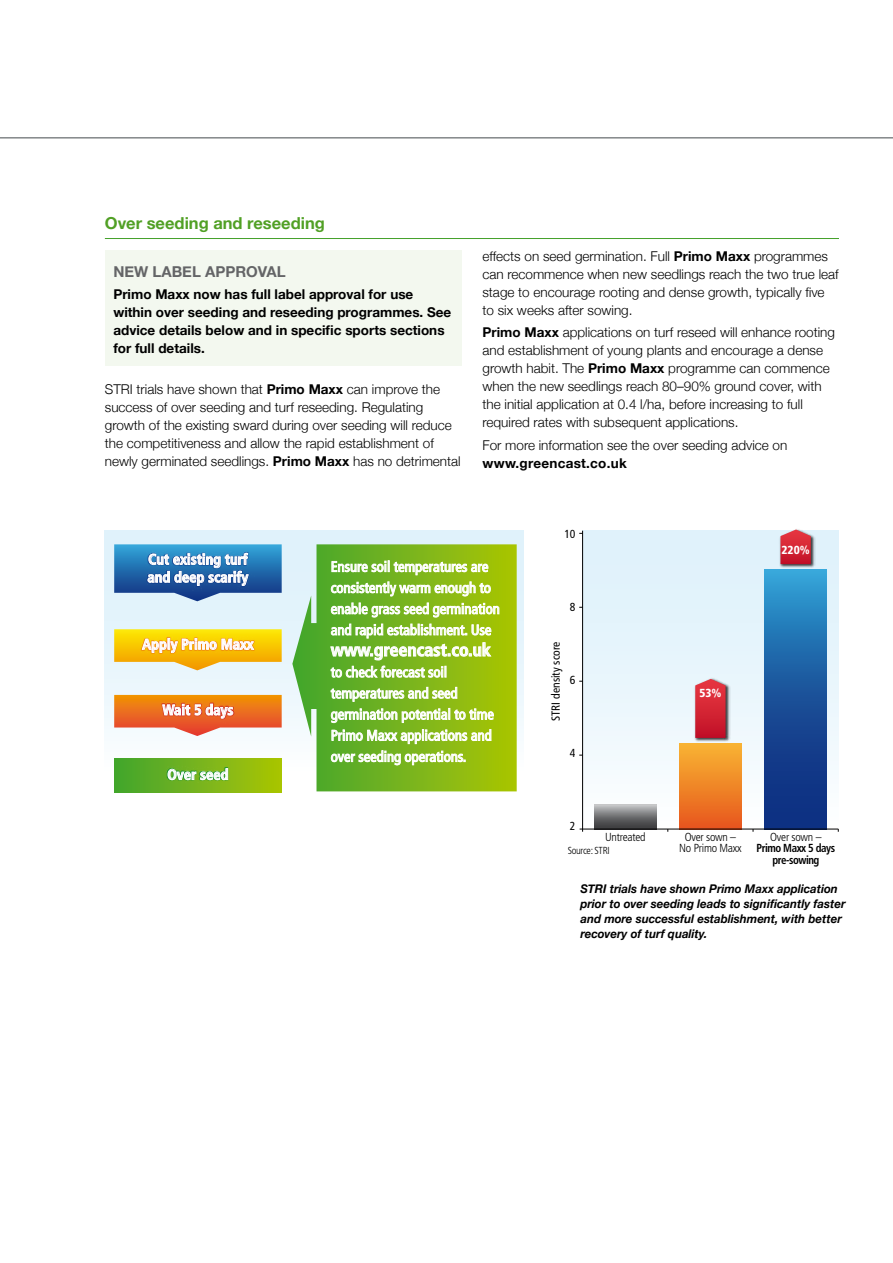
<style>
.page{position:relative;width:893px;height:1263px;background:#fff}
.page>*{position:absolute;margin:0;border:0;box-sizing:border-box;transform-origin:0 0}
.t1{font:700 condensed 17.85px "Frutiger";color:#fff}
.t2{font:700 16.5px "Helvetica Neue";color:#51a025}
.t3{font:700 15px "Helvetica Neue";color:#646567}
.t4{font:condensed 14.55px/21.1px "Frutiger";color:#fff}
.t5{font:700 condensed 14.55px/17.9px "Frutiger";color:#fff}
.t6{font:300 13.5px/18px "Helvetica Neue";color:#000}
.t7{font:700 13.5px/18px "Helvetica Neue";color:#000}
.t8{font:700 13.5px "Helvetica Neue";letter-spacing:.02em;color:#000}
.t9{font:italic 700 12px/15px "Helvetica Neue";color:#000;scale:.96 1}
.t10{font:300 condensed 11.7px/11.7px "Frutiger";letter-spacing:-.02em;color:#000;text-align:center}
.t11{font:700 condensed 11.7px/11.7px "Frutiger";letter-spacing:-.04em;color:#000;text-align:center;scale:.93 1}
.t12{font:condensed 11.7px "Frutiger";color:#000}
.t13{font:900 condensed 11.7px "Frutiger";color:#fff}
.t14{font:300 condensed 10.2px "Frutiger";letter-spacing:-.03em;color:#000}
.s1{font-weight:700}
</style>
<div class="page">
<hr style="left:0;top:137px;width:893px;height:1px;background:#44494d">
<hr style="left:105px;top:238px;width:734px;height:1px;background:#44a12b">
<div style="left:104px;top:530px;width:419px;height:292px;background:linear-gradient(to bottom,#daeffa,#fff)"></div>
<svg style="left:292px;top:544px;width:225px;height:247px;background:#88bc2a"></svg>
<svg style="left:332px;top:560px;width:156px;height:15px;background:#a9cf6e"></svg>
<svg style="left:331px;top:581px;width:160px;height:15px;background:#aacf6e"></svg>
<svg style="left:331px;top:602px;width:168px;height:15px"></svg>
<svg style="left:330px;top:624px;width:161px;height:36px;background:#a1ca5f"></svg>
<svg style="left:331px;top:666px;width:115px;height:12px"></svg>
<svg style="left:331px;top:687px;width:126px;height:15px;background:#a7cf73"></svg>
<svg style="left:331px;top:708px;width:163px;height:15px;background:#add171"></svg>
<svg style="left:332px;top:729px;width:159px;height:15px;background:#abd070"></svg>
<svg style="left:331px;top:750px;width:134px;height:15px;background:#a7cf71"></svg>
<div style="left:104px;top:530px;width:204px;height:48px;background:#e0f2fb"></div>
<svg style="left:114px;top:544px;width:168px;height:34px;background:#468fc3"></svg>
<img style="left:104px;top:578px;width:210px;height:135px">
<svg style="left:114px;top:629px;width:168px;height:15px;background:#f9d822"></svg>
<img style="left:104px;top:644px;width:189px;height:134px">
<svg style="left:114px;top:695px;width:168px;height:13px;background:#ee8816"></svg>
<img style="left:108px;top:708px;width:180px;height:114px">
<svg style="left:168px;top:768px;width:60px;height:12px"></svg>
<div style="left:583px;top:531px;width:256px;height:298px;background:linear-gradient(to bottom,#dbf1fc,#fbfbfb)"></div>
<hr style="left:582px;top:531px;width:1px;height:301px;background:#000">
<div style="left:594px;top:805px;width:62px;height:24px;background:linear-gradient(to bottom,#b6b8b9,#353537)"></div>
<div style="left:679px;top:743px;width:62px;height:86px;background:linear-gradient(to bottom,#f8b633,#e7561d)"></div>
<svg style="left:765px;top:569px;width:62px;height:260px;background:#1b5aa0"></svg>
<hr style="left:580px;top:829px;width:258px;height:1px;background:#000">
<img style="left:778px;top:530px;width:37px;height:39px">
<svg style="left:780px;top:529px;width:31px;height:35px"></svg>
<img style="left:693px;top:677px;width:37px;height:66px">
<svg style="left:695px;top:679px;width:31px;height:59px;background:#d1303f"></svg>
<div style="left:105px;top:250px;width:356px;height:116px;background:#f3f8ef"></div>
<p class="t2" style="left:105px;top:213px;width:222px">Over seeding and reseeding</p>
<p class="t3" style="left:113px;top:262px;width:174px">NEW LABEL APPROVAL</p>
<p class="t7" style="left:113px;top:285px;width:339px">Primo Maxx now has full label approval for use within over seeding and reseeding programmes. See advice details below and in specific sports sections for full details.</p>
<p class="t6" style="left:105px;top:380px;width:357px">STRI trials have shown that <span class="s1">Primo Maxx</span> can improve the success of over seeding and turf reseeding. Regulating growth of the existing sward during over seeding will reduce the competitiveness and allow the rapid establishment of newly germinated seedlings. <span class="s1">Primo Maxx</span> has no detrimental</p>
<p class="t6" style="left:482px;top:247px;width:358px">effects on seed germination. Full <span class="s1">Primo Maxx</span> programmes can recommence when new seedlings reach the two true leaf stage to encourage rooting and dense growth, typically five to six weeks after sowing.</p>
<p class="t6" style="left:482px;top:323px;width:354px"><span class="s1">Primo Maxx</span> applications on turf reseed will enhance rooting and establishment of young plants and encourage a dense growth habit. The <span class="s1">Primo Maxx</span> programme can commence when the new seedlings reach 80–90% ground cover, with the initial application at 0.4 l/ha, before increasing to full required rates with subsequent applications.</p>
<p class="t6" style="left:482px;top:436px;width:306px">For more information see the over seeding advice on</p>
<p class="t8" style="left:482px;top:454px;width:146px">www.greencast.co.uk</p>
<p class="t12" style="left:564px;top:527px;width:13px">10</p>
<p class="t5" style="left:148px;top:550px;width:102px">Cut existing turf and deep scarify</p>
<p class="t5" style="left:142px;top:635px;width:113px">Apply Primo Maxx</p>
<p class="t5" style="left:163px;top:701px;width:72px">Wait 5 days</p>
<p class="t5" style="left:167px;top:766px;width:63px">Over seed</p>
<p class="t4" style="left:331px;top:556px;width:170px">Ensure soil temperatures are consistently warm enough to enable grass seed germination and rapid establishment. Use</p>
<h1 class="t1" style="left:331px;top:639px;width:162px">www.greencast.co.uk</h1>
<p class="t4" style="left:331px;top:662px;width:165px">to check forecast soil temperatures and seed germination potential to time<br>Primo Maxx applications and over seeding operations.</p>
<p class="t12" style="left:570px;top:600px;width:7px">8</p>
<p class="t12" style="left:549px;top:721px;width:81px;rotate:-90deg">STRI density score</p>
<p class="t12" style="left:570px;top:673px;width:7px">6</p>
<p class="t12" style="left:570px;top:746px;width:7px">4</p>
<p class="t12" style="left:570px;top:819px;width:7px">2</p>
<p class="t13" style="left:699px;top:686px;width:24px">53%</p>
<p class="t13" style="left:782px;top:542px;width:30px">220%</p>
<p class="t10" style="left:605px;top:831px;width:42px">Untreated</p>
<p class="t10" style="left:679px;top:831px;width:64px">Over sown –<br>No Primo Maxx</p>
<p class="t10" style="left:770px;top:831px;width:53px">Over sown –</p>
<p class="t11" style="left:756px;top:842px;width:86px">Primo Maxx 5 days pre-sowing</p>
<p class="t14" style="left:568px;top:845px;width:44px">Source: STRI</p>
<p class="t9" style="left:580px;top:881px;width:278px">STRI trials have shown Primo Maxx application prior to over seeding leads to significantly faster and more successful establishment, with better recovery of turf quality.</p>
</div>
